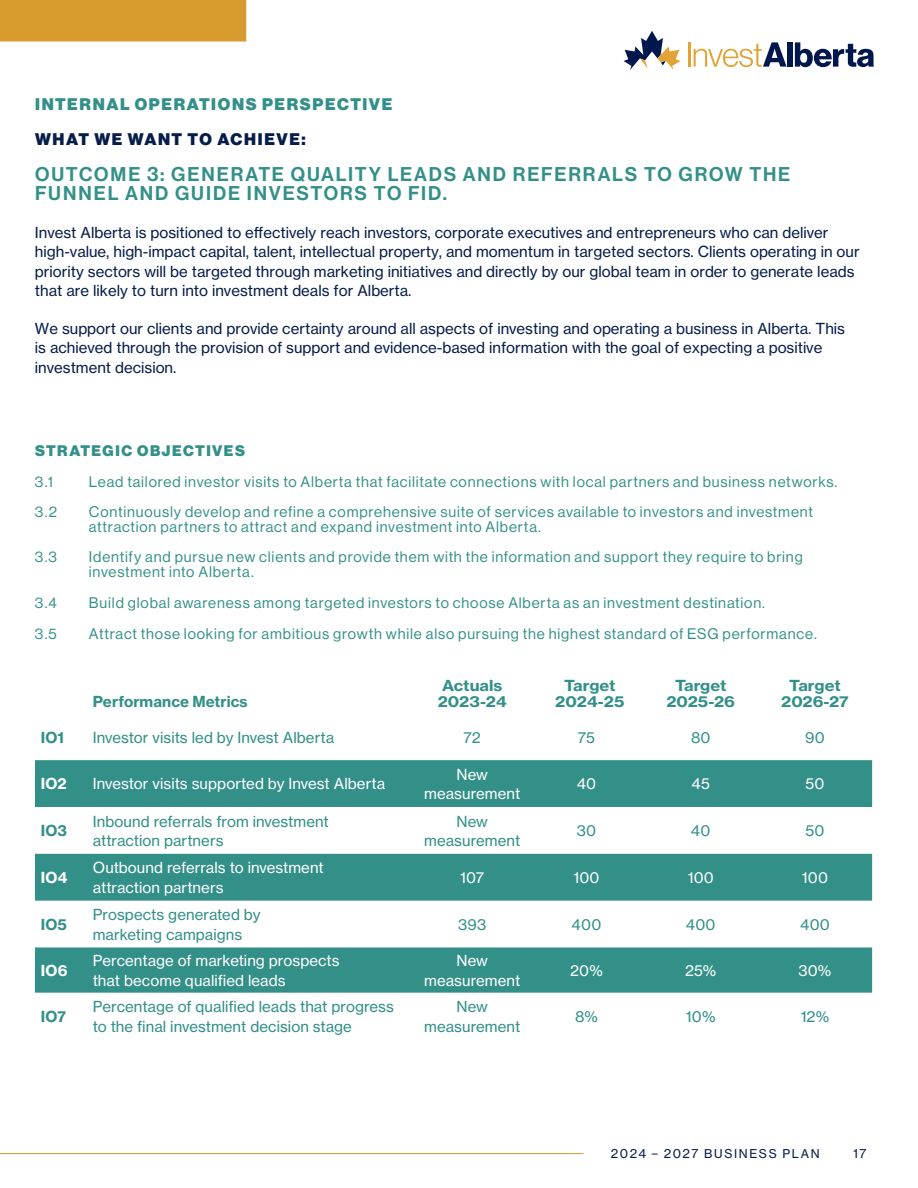
<style>
.page{position:relative;width:918px;height:1188px;background:#fff}
.page>*{position:absolute;margin:0;border:0;box-sizing:border-box;transform-origin:0 0}
.t1{font:19.5px/19.5px "N Haas Grotesk DS Pro 65 Md";letter-spacing:.095em;color:#339088}
.t2{font:16.5px "N Haas Grotesk DS Pro 95 Blk";letter-spacing:.095em;color:#339088}
.t3{font:16.5px "N Haas Grotesk DS Pro 95 Blk";letter-spacing:.095em;color:#071d49}
.t4{font:15px/19.5px "N Haas Grotesk TX Pro 55 Rg";color:#071d49}
.t5{font:15px/15px "N Haas Grotesk DS Pro 55 Rg";letter-spacing:.055em;color:#339088}
.t6{font:15px/19.5px "N Haas Grotesk TX Pro 55 Rg";letter-spacing:.005em;color:#329088}
.t7{font:15px/19.5px "N Haas Grotesk TX Pro 55 Rg";letter-spacing:.005em;color:#fff;text-align:center}
.t8{font:15px/15.9px "N Haas Grotesk TX Pro 75 Bd";color:#329088;text-align:center;scale:1.1 1}
.t9{font:15px "N Haas Grotesk TX Pro 75 Bd";color:#329088}
.t10{font:15px "N Haas Grotesk TX Pro 55 Rg";color:#319088}
.t11{font:15px "N Haas Grotesk DS Pro 95 Blk";letter-spacing:.095em;color:#339088}
.t12{font:15px "N Haas Grotesk TX Pro 75 Bd";letter-spacing:.01em;color:#fff}
.t13{font:12px "N Haas Grotesk TX Pro 55 Rg";letter-spacing:.13em;color:#071d49}
</style>
<div class="page">
<div style="left:0;top:0;width:246px;height:42px;background:#d69a2d"></div>
<hr style="left:0;top:1153px;width:583px;height:1px;background:#d69a2d">
<hr style="left:688px;top:42px;width:3px;height:25px;background:#e2a336">
<svg style="left:694px;top:42px;width:93px;height:25px"></svg>
<div style="left:787px;top:42px;width:6px;height:25px;background:#00174d"></div>
<svg style="left:795px;top:42px;width:79px;height:25px"></svg>
<svg style="left:624px;top:31px;width:56px;height:39px"></svg>
<div style="left:35px;top:760px;width:837px;height:47px;background:#339088"></div>
<div style="left:35px;top:854px;width:837px;height:47px;background:#339088"></div>
<div style="left:35px;top:947px;width:837px;height:46px;background:#339088"></div>
<p class="t2" style="left:35px;top:94px;width:359px">INTERNAL OPERATIONS PERSPECTIVE</p>
<p class="t3" style="left:35px;top:130px;width:272px">WHAT WE WANT TO ACHIEVE:</p>
<h1 class="t1" style="left:35px;top:164px;width:757px">OUTCOME 3: GENERATE QUALITY LEADS AND REFERRALS TO GROW THE<br>FUNNEL AND GUIDE INVESTORS TO FID.</h1>
<p class="t4" style="left:35px;top:222px;width:826px">Invest Alberta is positioned to effectively reach investors, corporate executives and entrepreneurs who can deliver high-value, high-impact capital, talent, intellectual property, and momentum in targeted sectors. Clients operating in our priority sectors will be targeted through marketing initiatives and directly by our global team in order to generate leads that are likely to turn into investment deals for Alberta.</p>
<p class="t4" style="left:35px;top:318px;width:812px">We support our clients and provide certainty around all aspects of investing and operating a business in Alberta. This is achieved through the provision of support and evidence-based information with the goal of expecting a positive investment decision.</p>
<p class="t11" style="left:35px;top:442px;width:211px">STRATEGIC OBJECTIVES</p>
<p class="t5" style="left:35px;top:474px;width:19px">3.1</p>
<p class="t5" style="left:89px;top:474px;width:750px">Lead tailored investor visits to Alberta that facilitate connections with local partners and business networks.</p>
<p class="t5" style="left:35px;top:505px;width:24px">3.2</p>
<p class="t5" style="left:89px;top:505px;width:726px">Continuously develop and refine a comprehensive suite of services available to investors and investment attraction partners to attract and expand investment into Alberta.</p>
<p class="t5" style="left:35px;top:550px;width:24px">3.3</p>
<p class="t5" style="left:89px;top:550px;width:715px">Identify and pursue new clients and provide them with the information and support they require to bring investment into Alberta.</p>
<p class="t5" style="left:35px;top:595px;width:23px">3.4</p>
<p class="t5" style="left:89px;top:595px;width:678px">Build global awareness among targeted investors to choose Alberta as an investment destination.</p>
<p class="t5" style="left:35px;top:626px;width:23px">3.5</p>
<p class="t5" style="left:89px;top:626px;width:729px">Attract those looking for ambitious growth while also pursuing the highest standard of ESG performance.</p>
<p class="t9" style="left:93px;top:692px;width:156px">Performance Metrics</p>
<p class="t8" style="left:438px;top:678px;width:64px;text-align:left">Actuals<br>2023-24</p>
<p class="t8" style="left:555px;top:678px;width:64px">Target<br>2024-25</p>
<p class="t8" style="left:667px;top:678px;width:64px">Target<br>2025-26</p>
<p class="t8" style="left:781px;top:678px;width:63px">Target<br>2026-27</p>
<p class="t9" style="left:41px;top:728px;width:25px">IO1</p>
<p class="t6" style="left:93px;top:727px;width:243px">Investor visits led by Invest Alberta</p>
<p class="t6" style="left:464px;top:727px;width:19px">72</p>
<p class="t6" style="left:578px;top:727px;width:19px">75</p>
<p class="t6" style="left:691px;top:727px;width:21px">80</p>
<p class="t6" style="left:805px;top:727px;width:21px">90</p>
<p class="t12" style="left:41px;top:774px;width:27px">IO2</p>
<p class="t7" style="left:93px;top:774px;width:294px">Investor visits supported by Invest Alberta</p>
<p class="t7" style="left:424px;top:764px;width:98px">New measurement</p>
<p class="t7" style="left:577px;top:774px;width:21px">40</p>
<p class="t7" style="left:691px;top:774px;width:20px">45</p>
<p class="t7" style="left:806px;top:774px;width:20px">50</p>
<p class="t9" style="left:41px;top:821px;width:28px">IO3</p>
<p class="t6" style="left:93px;top:811px;width:238px">Inbound referrals from investment attraction partners</p>
<p class="t6" style="left:424px;top:811px;width:98px;text-align:center">New measurement</p>
<p class="t10" style="left:577px;top:822px;width:21px">30</p>
<p class="t10" style="left:691px;top:822px;width:21px">40</p>
<p class="t10" style="left:806px;top:822px;width:20px">50</p>
<p class="t12" style="left:41px;top:868px;width:28px">IO4</p>
<p class="t7" style="left:93px;top:858px;width:232px;text-align:left">Outbound referrals to investment attraction partners</p>
<p class="t7" style="left:460px;top:868px;width:26px">107</p>
<p class="t7" style="left:573px;top:868px;width:28px">100</p>
<p class="t7" style="left:688px;top:868px;width:28px">100</p>
<p class="t7" style="left:802px;top:868px;width:28px">100</p>
<p class="t9" style="left:41px;top:915px;width:28px">IO5</p>
<p class="t6" style="left:93px;top:905px;width:169px">Prospects generated by marketing campaigns</p>
<p class="t6" style="left:458px;top:915px;width:30px">393</p>
<p class="t10" style="left:572px;top:915px;width:31px">400</p>
<p class="t10" style="left:686px;top:915px;width:31px">400</p>
<p class="t10" style="left:800px;top:915px;width:31px">400</p>
<p class="t12" style="left:41px;top:961px;width:28px">IO6</p>
<p class="t7" style="left:93px;top:951px;width:248px;text-align:left">Percentage of marketing prospects that become qualified leads</p>
<p class="t7" style="left:424px;top:951px;width:98px">New measurement</p>
<p class="t7" style="left:570px;top:961px;width:34px">20%</p>
<p class="t7" style="left:685px;top:961px;width:33px">25%</p>
<p class="t7" style="left:799px;top:961px;width:34px">30%</p>
<p class="t9" style="left:41px;top:1007px;width:27px">IO7</p>
<p class="t6" style="left:93px;top:997px;width:303px">Percentage of qualified leads that progress to the final investment decision stage</p>
<p class="t6" style="left:424px;top:997px;width:98px;text-align:center">New measurement</p>
<p class="t10" style="left:575px;top:1007px;width:24px">8%</p>
<p class="t10" style="left:686px;top:1007px;width:31px">10%</p>
<p class="t10" style="left:801px;top:1007px;width:30px">12%</p>
<p class="t13" style="left:611px;top:1147px;width:210px">2024 – 2027 BUSINESS PLAN</p>
<p class="t13" style="left:853px;top:1147px;width:15px">17</p>
</div>
